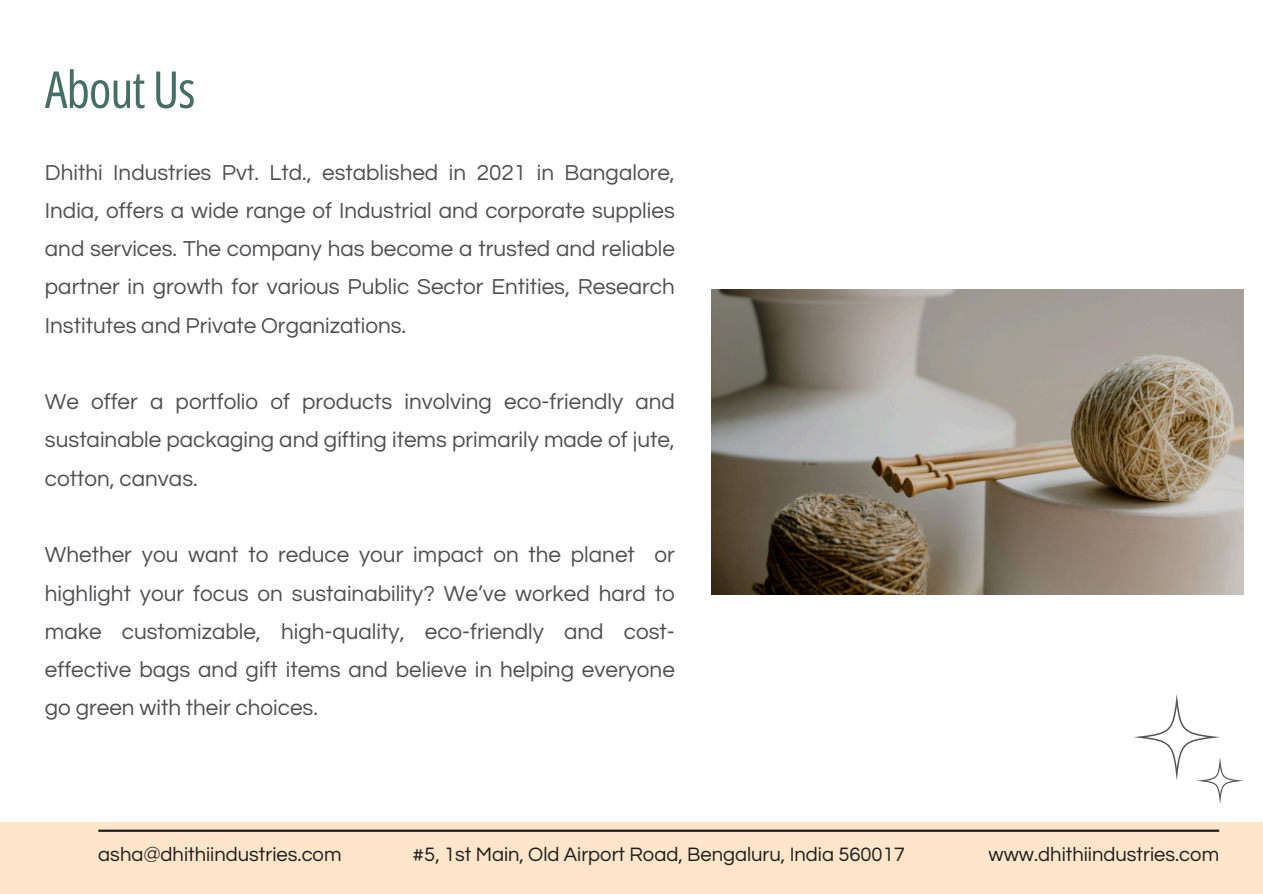
<style>
.page{position:relative;width:1263px;height:894px;background:#fff}
.page>*{position:absolute;margin:0;border:0;box-sizing:border-box;transform-origin:0 0}
.t1{font:51px "Open Sans Condensed";letter-spacing:-.02em;color:#466e64}
.t2{font:31.65px "Raleway";letter-spacing:.085em;color:#1e1e1e}
.t3{font:22.5px/38.2px "Questrial";color:#505052;text-align:justify}
.t4{font:20.1px "Questrial";color:#1e1e1e}
</style>
<div class="page">
<img style="left:712px;top:289px;width:531px;height:305px">
<div style="left:0;top:822px;width:1263px;height:71px;background:#ffe5ca"></div>
<hr style="left:98px;top:829px;width:1121px;height:2px;background:#1e1e1e">
<svg style="left:1134px;top:694px;width:109px;height:110px"></svg>
<p class="t1" style="left:45px;top:53px;width:152px">About Us</p>
<h1 class="t3" style="left:45px;top:153px;width:631px">Dhithi Industries Pvt. Ltd., established in 2021 in Bangalore, India, offers a wide range of Industrial and corporate supplies and services. The company has become a trusted and reliable partner in growth for various Public Sector Entities, Research Institutes and Private Organizations.</h1>
<h3 class="t3" style="left:45px;top:383px;width:631px">We offer a portfolio of products involving eco-friendly and sustainable packaging and gifting items primarily made of jute, cotton, canvas.</h3>
<h3 class="t3" style="left:45px;top:536px;width:631px">Whether you want to reduce your impact on the planet or highlight your focus on sustainability? We’ve worked hard to make customizable, high-quality, eco-friendly and cost&shy;effective bags and gift items and believe in helping everyone go green with their choices.</h3>
<p class="t2" style="left:99px;top:825px;width:1068px">BUSINESS COLLABORATION PROPOSAL FOR JUTE PRODUCTS</p>
<p class="t4" style="left:98px;top:844px;width:245px">asha@dhithiindustries.com</p>
<p class="t4" style="left:413px;top:844px;width:494px">#5, 1st Main, Old Airport Road, Bengaluru, India 560017</p>
<p class="t4" style="left:988px;top:844px;width:232px">www.dhithiindustries.com</p>
</div>
